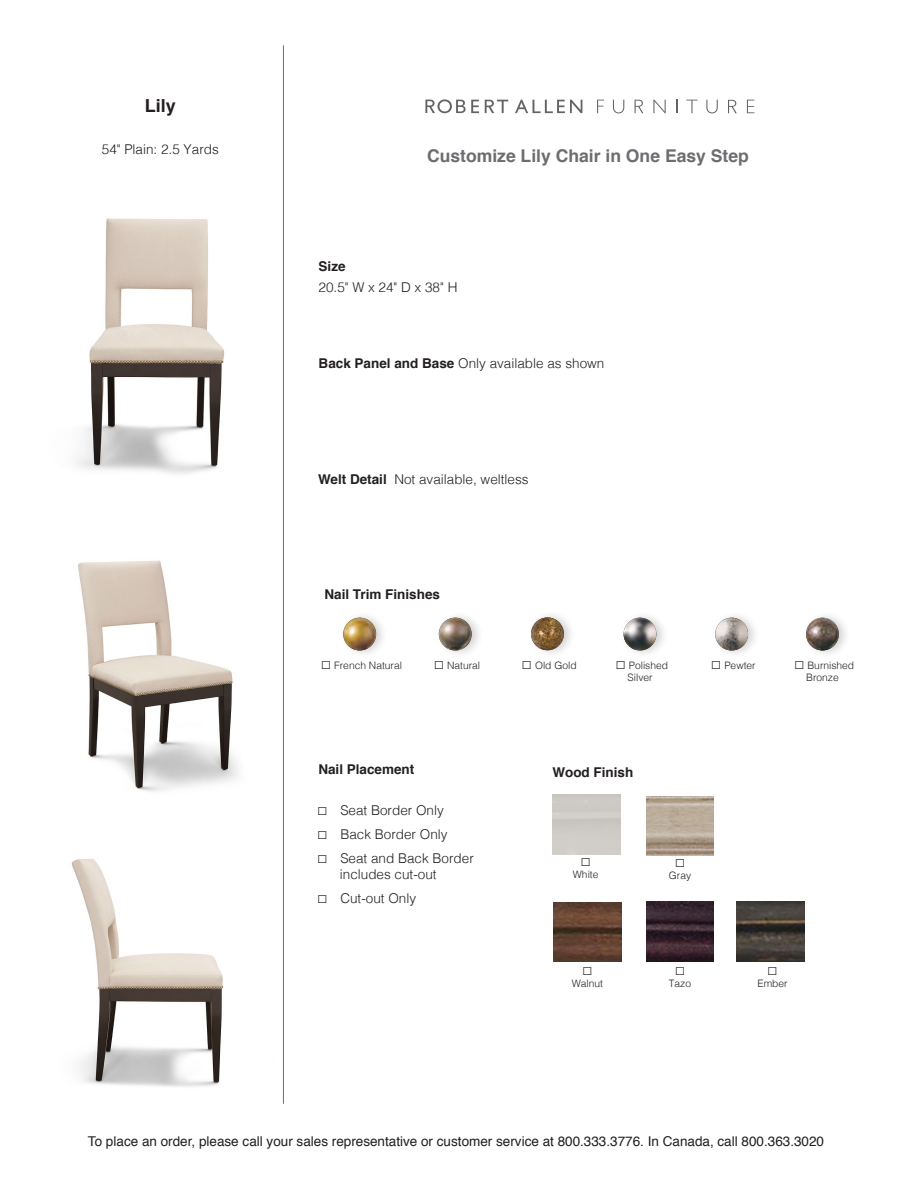
<style>
.page{position:relative;width:918px;height:1188px;background:#fff}
.page>*{position:absolute;margin:0;border:0;box-sizing:border-box;transform-origin:0 0}
.t1{font:700 18px "Helvetica";color:#231f20}
.t2{font:700 17.55px "Helvetica";color:#6c6d70}
.t3{font:300 13.5px "Helvetica";color:#231f20}
.t4{font:13.5px "Helvetica";color:#231f20}
.t5{font:700 13.5px "Helvetica";color:#231f20}
.t6{font:10.5px "Gill Sans";color:#231f20}
.t7{font:300 10.2px "Helvetica";color:#231f20}
.s1{font-weight:700}
.s2{font-family:"Gill Sans";font-weight:400;font-size:10.5px}
</style>
<div class="page">
<hr style="left:283px;top:45px;width:1px;height:1059px;background:#6c6d70">
<svg style="left:515px;top:100px;width:67px;height:13px"></svg>
<svg style="left:485px;top:100px;width:23px;height:13px"></svg>
<svg style="left:425px;top:99px;width:54px;height:14px"></svg>
<svg style="left:597px;top:100px;width:7px;height:13px"></svg>
<svg style="left:613px;top:100px;width:11px;height:13px"></svg>
<svg style="left:653px;top:100px;width:13px;height:13px"></svg>
<svg style="left:676px;top:100px;width:1px;height:13px"></svg>
<svg style="left:686px;top:100px;width:12px;height:13px"></svg>
<svg style="left:706px;top:100px;width:12px;height:13px"></svg>
<svg style="left:747px;top:100px;width:7px;height:13px"></svg>
<svg style="left:728px;top:100px;width:9px;height:13px"></svg>
<svg style="left:635px;top:100px;width:8px;height:13px"></svg>
<img style="left:78px;top:560px;width:160px;height:232px">
<img style="left:77px;top:218px;width:148px;height:256px">
<img style="left:71px;top:858px;width:153px;height:229px">
<div style="left:340px;top:610px;width:48px;height:49px;background:#231f20;opacity:.2"></div>
<img style="left:343px;top:618px;width:33px;height:32px;border-radius:16px">
<div style="left:435px;top:610px;width:49px;height:49px;background:#231f20;opacity:.2"></div>
<img style="left:439px;top:618px;width:33px;height:32px;border-radius:16px">
<div style="left:528px;top:610px;width:48px;height:49px;background:#231f20;opacity:.2"></div>
<img style="left:531px;top:617px;width:33px;height:33px;border-radius:16px">
<div style="left:620px;top:610px;width:49px;height:49px;background:#231f20;opacity:.2"></div>
<img style="left:624px;top:618px;width:32px;height:32px;border-radius:16px">
<div style="left:712px;top:610px;width:48px;height:49px;background:#231f20;opacity:.2"></div>
<img style="left:715px;top:618px;width:33px;height:32px;border-radius:16px">
<div style="left:803px;top:610px;width:48px;height:49px;background:#231f20;opacity:.2"></div>
<img style="left:806px;top:618px;width:33px;height:32px;border-radius:16px">
<img style="left:646px;top:796px;width:68px;height:59px">
<img style="left:554px;top:902px;width:67px;height:59px">
<img style="left:646px;top:902px;width:68px;height:59px">
<img style="left:737px;top:902px;width:67px;height:59px">
<p class="t1" style="left:145px;top:91px;width:33px">Lily</p>
<p class="t3" style="left:102px;top:138px;width:119px">54" Plain: 2.5 Yards</p>
<p class="t2" style="left:427px;top:142px;width:323px">Customize Lily Chair in One Easy Step</p>
<p class="t5" style="left:319px;top:255px;width:29px">Size</p>
<p class="t3" style="left:319px;top:276px;width:140px">20.5" W x 24" D x 38" H</p>
<p class="t3" style="left:319px;top:352px;width:287px"><span class="s1">Back Panel and Base</span> Only available as shown</p>
<p class="t3" style="left:318px;top:467px;width:212px"><span class="s1">Welt Detail</span> Not available, weltless</p>
<p class="t5" style="left:324px;top:583px;width:117px">Nail Trim Finishes</p>
<p class="t7" style="left:321px;top:657px;width:83px"><span class="s2">◻</span> French Natural</p>
<p class="t7" style="left:434px;top:657px;width:48px"><span class="s2">◻</span> Natural</p>
<p class="t7" style="left:522px;top:657px;width:57px"><span class="s2">◻</span> Old Gold</p>
<p class="t7" style="left:615px;top:657px;width:54px"><span class="s2">◻</span> Polished</p>
<p class="t7" style="left:628px;top:669px;width:27px">Silver</p>
<p class="t7" style="left:711px;top:657px;width:46px"><span class="s2">◻</span> Pewter</p>
<p class="t7" style="left:794px;top:657px;width:62px"><span class="s2">◻</span> Burnished</p>
<p class="t7" style="left:806px;top:669px;width:34px">Bronze</p>
<p class="t5" style="left:318px;top:759px;width:98px">Nail Placement</p>
<p class="t3" style="left:317px;top:798px;width:128px"><span class="s2">◻</span> Seat Border Only</p>
<p class="t3" style="left:317px;top:822px;width:132px"><span class="s2">◻</span> Back Border Only</p>
<p class="t3" style="left:317px;top:846px;width:158px"><span class="s2">◻</span> Seat and Back Border</p>
<p class="t3" style="left:340px;top:863px;width:98px">includes cut-out</p>
<p class="t3" style="left:317px;top:887px;width:100px"><span class="s2">◻</span> Cut-out Only</p>
<p class="t5" style="left:553px;top:761px;width:82px">Wood Finish</p>
<p class="t6" style="left:580px;top:856px;width:12px">◻</p>
<p class="t7" style="left:573px;top:866px;width:27px">White</p>
<p class="t6" style="left:582px;top:965px;width:12px">◻</p>
<p class="t7" style="left:572px;top:975px;width:33px">Walnut</p>
<p class="t6" style="left:675px;top:857px;width:12px">◻</p>
<p class="t7" style="left:669px;top:867px;width:24px">Gray</p>
<p class="t6" style="left:675px;top:965px;width:12px">◻</p>
<p class="t7" style="left:669px;top:975px;width:24px">Tazo</p>
<p class="t6" style="left:767px;top:965px;width:12px">◻</p>
<p class="t7" style="left:757px;top:975px;width:32px">Ember</p>
<p class="t4" style="left:88px;top:1131px;width:738px">To place an order, please call your sales representative or customer service at 800.333.3776. In Canada, call 800.363.3020</p>
</div>
